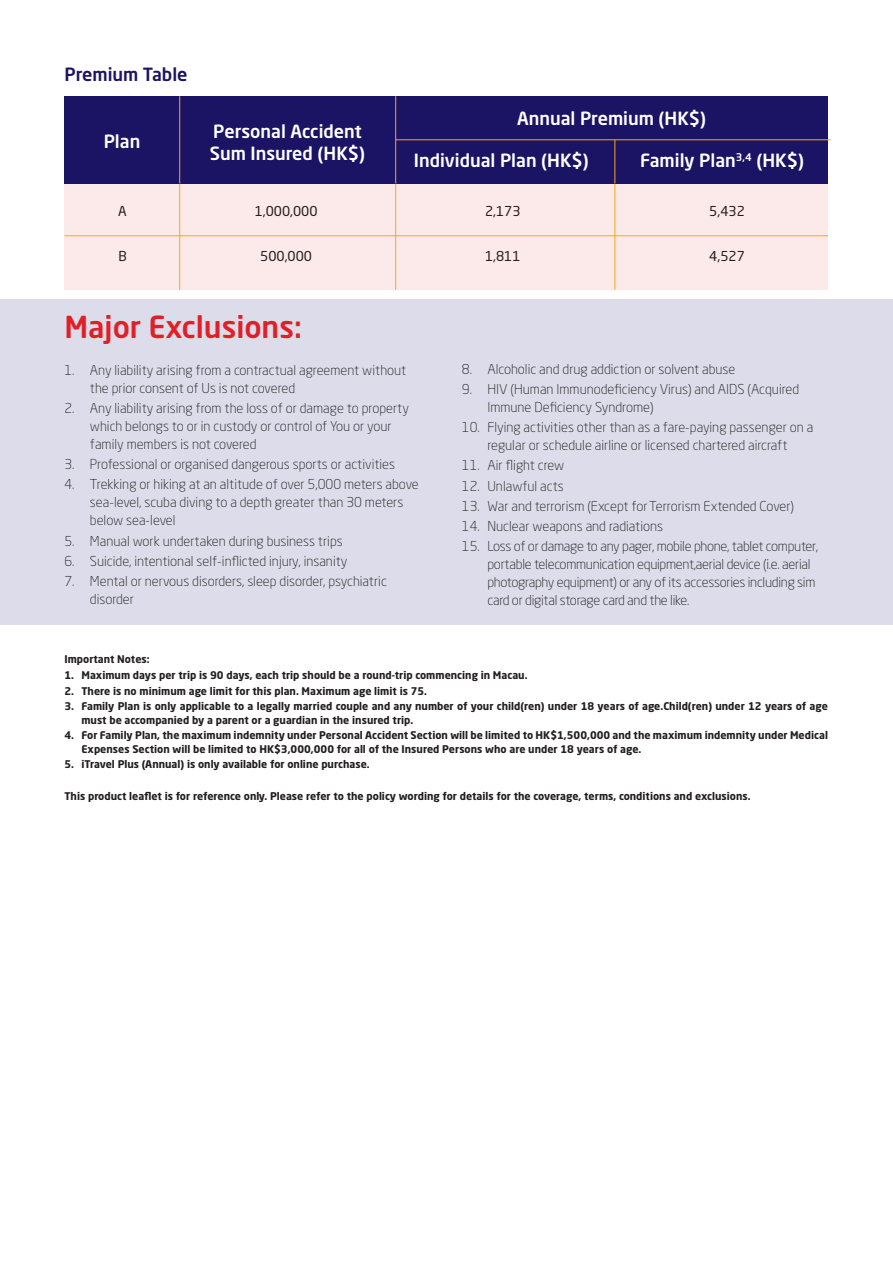
<style>
.page{position:relative;width:893px;height:1263px;background:#fff}
.page>*{position:absolute;margin:0;border:0;box-sizing:border-box;transform-origin:0 0}
.t1{font:500 30px "Neo Sans Std";color:#e11f27}
.t2{font:500 18px/21.6px "Neo Sans Std";color:#fff}
.t3{font:500 18px "Neo Sans Std";color:#1b1464}
.t4{font:300 13.5px/18px "Neo Sans Std";color:#231f20}
.t5{font:300 13.5px/18px "Neo Sans Std";letter-spacing:-.02em;color:#231f20}
.t6{font:13.5px "Neo Sans Std";color:#231f20}
.t7{font:700 10.5px/13.5px "Neo Sans Std";color:#231f20}
</style>
<div class="page">
<div style="left:0;top:300px;width:893px;height:325px;background:#dddcea"></div>
<div style="left:64px;top:96px;width:764px;height:194px;background:#fce9e9"></div>
<hr style="left:614px;top:103px;width:1px;height:187px;background:#faa61a">
<hr style="left:395px;top:103px;width:1px;height:187px;background:#faa61a">
<hr style="left:179px;top:103px;width:1px;height:187px;background:#faa61a">
<div style="left:64px;top:96px;width:764px;height:87px;background:#1b1464"></div>
<hr style="left:396px;top:139px;width:434px;height:1px;background:#faa61a">
<hr style="left:614px;top:140px;width:1px;height:43px;background:#faa61a">
<hr style="left:395px;top:96px;width:1px;height:87px;background:#faa61a">
<hr style="left:179px;top:96px;width:1px;height:87px;background:#faa61a">
<hr style="left:64px;top:235px;width:764px;height:1px;background:#faa61a">
<h2 class="t3" style="left:64px;top:63px;width:125px">Premium Table</h2>
<h2 class="t2" style="left:104px;top:130px;width:38px">Plan</h2>
<h2 class="t2" style="left:210px;top:121px;width:157px">Personal Accident<br>Sum Insured (HK$)</h2>
<h2 class="t2" style="left:517px;top:107px;width:191px">Annual Premium (HK$)</h2>
<h2 class="t2" style="left:414px;top:149px;width:177px">Individual Plan (HK$)</h2>
<h2 class="t2" style="left:640px;top:149px;width:165px">Family Plan<sup>3,4</sup> (HK$)</h2>
<p class="t6" style="left:118px;top:203px;width:10px">A</p>
<p class="t6" style="left:255px;top:203px;width:64px">1,000,000</p>
<p class="t6" style="left:485px;top:203px;width:37px">2,173</p>
<p class="t6" style="left:709px;top:203px;width:37px">5,432</p>
<p class="t6" style="left:118px;top:247px;width:10px">B</p>
<p class="t6" style="left:260px;top:247px;width:53px">500,000</p>
<p class="t6" style="left:485px;top:247px;width:37px">1,811</p>
<p class="t6" style="left:709px;top:247px;width:37px">4,527</p>
<h1 class="t1" style="left:64px;top:308px;width:239px">Major Exclusions:</h1>
<p class="t4" style="left:90px;top:361px;width:318px;text-indent:-26px">1. Any liability arising from a contractual agreement without the prior consent of Us is not covered</p>
<p class="t4" style="left:90px;top:399px;width:320px;text-indent:-26px">2. Any liability arising from the loss of or damage to property which belongs to or in custody or control of You or your family members is not covered</p>
<p class="t4" style="left:64px;top:455px;width:332px">3. Professional or organised dangerous sports or activities</p>
<p class="t4" style="left:90px;top:475px;width:330px;text-indent:-26px">4. Trekking or hiking at an altitude of over 5,000 meters above sea-level, scuba diving to a depth greater than 30 meters below sea-level</p>
<p class="t4" style="left:64px;top:531px;width:280px">5. Manual work undertaken during business trips</p>
<p class="t4" style="left:64px;top:552px;width:285px">6. Suicide, intentional self-inflicted injury, insanity</p>
<p class="t4" style="left:90px;top:572px;width:298px;text-indent:-26px">7. Mental or nervous disorders, sleep disorder, psychiatric disorder</p>
<p class="t4" style="left:462px;top:360px;width:275px">8. Alcoholic and drug addiction or solvent abuse</p>
<p class="t4" style="left:487px;top:380px;width:313px;text-indent:-26px">9. HIV (Human Immunodeficiency Virus) and AIDS (Acquired<br>Immune Deficiency Syndrome)</p>
<p class="t4" style="left:462px;top:418px;width:353px;text-align:center">10. Flying activities other than as a fare-paying passenger on a regular or schedule airline or licensed chartered aircraft</p>
<p class="t4" style="left:462px;top:456px;width:104px">11. Air flight crew</p>
<p class="t4" style="left:462px;top:476px;width:103px">12. Unlawful acts</p>
<p class="t4" style="left:462px;top:497px;width:334px">13. War and terrorism (Except forTerrorism Extended Cover)</p>
<p class="t4" style="left:462px;top:517px;width:203px">14. Nuclear weapons and radiations</p>
<p class="t5" style="left:487px;top:537px;width:332px;text-indent:-26px">15. Loss of or damage to any pager, mobile phone, tablet computer, portable telecommunication equipment,aerial device (i.e. aerial photography equipment) or any of its accessories including sim card or digital storage card and the like.</p>
<p class="t7" style="left:64px;top:652px;width:87px">Important Notes:</p>
<p class="t7" style="left:64px;top:668px;width:465px">1. Maximum days per trip is 90 days, each trip should be a round-trip commencing in Macau.</p>
<p class="t7" style="left:64px;top:684px;width:364px">2. There is no minimum age limit for this plan. Maximum age limit is 75.</p>
<p class="t7" style="left:81px;top:699px;width:748px;text-indent:-17px">3. Family Plan is only applicable to a legally married couple and any number of your child(ren) under 18 years of age.Child(ren) under 12 years of age must be accompanied by a parent or a guardian in the insured trip.</p>
<p class="t7" style="left:81px;top:728px;width:748px;text-indent:-17px">4. For Family Plan, the maximum indemnity under Personal Accident Section will be limited to HK$1,500,000 and the maximum indemnity under Medical<br>Expenses Section will be limited to HK$3,000,000 for all of the Insured Persons who are under 18 years of age.</p>
<p class="t7" style="left:64px;top:757px;width:307px">5. iTravel Plus (Annual) is only available for online purchase.</p>
<p class="t7" style="left:64px;top:789px;width:688px">This product leaflet is for reference only. Please refer to the policy wording for details for the coverage, terms, conditions and exclusions.</p>
</div>
